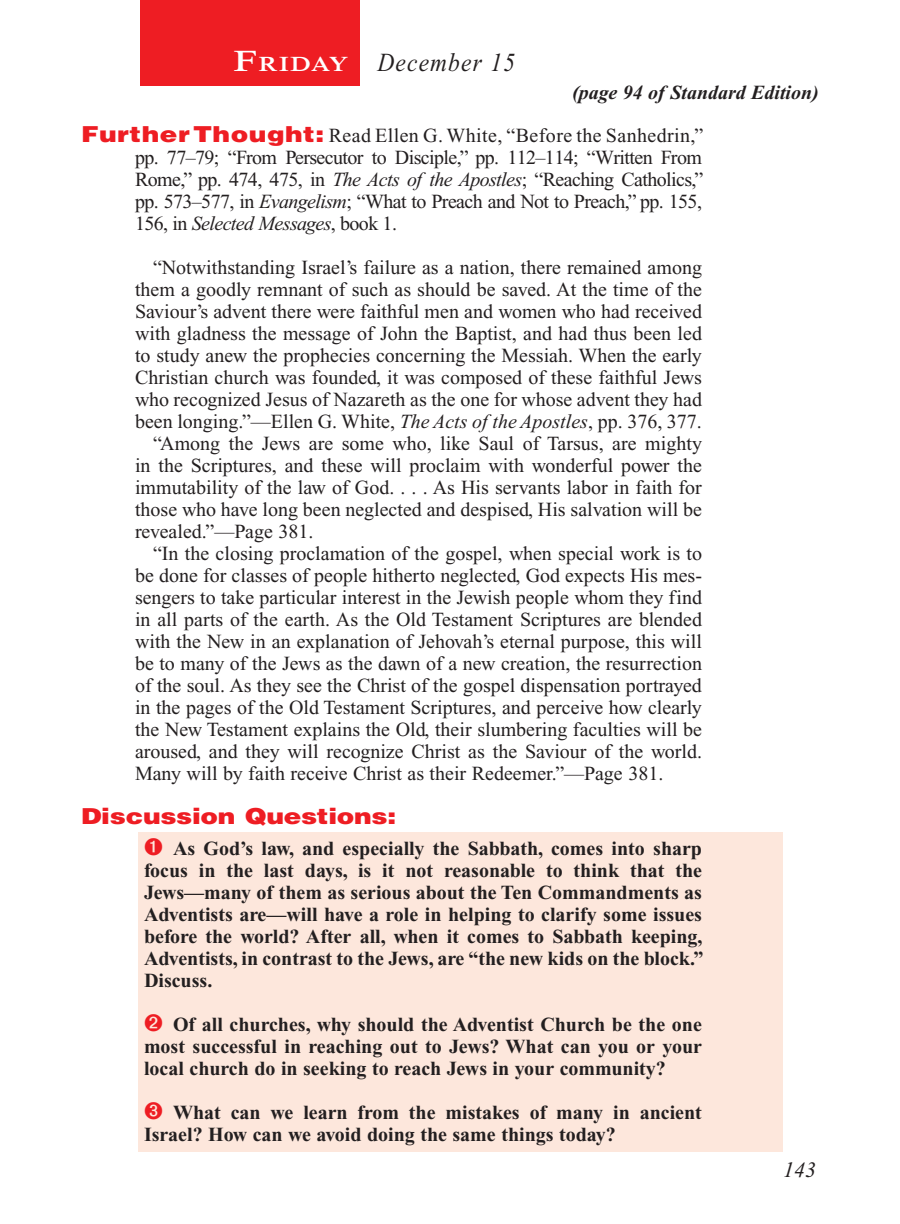
<style>
.page{position:relative;width:900px;height:1224px;background:#fff}
.page>*{position:absolute;margin:0;border:0;box-sizing:border-box;transform-origin:0 0}
.Lesson_Dates{font:italic 26px "Times New Roman PS Std";letter-spacing:.05em;color:#231f20;scale:.9 1}
.Question{font:900 22px "Helvetica LT Std";letter-spacing:-.01em;color:#ee1d23;scale:1.2 1}
.PageNumbers{font:italic 22px "Times New Roman PS Std";color:#231f20}
.Daily_Header{font:600 21px "Times NRMT Std";letter-spacing:.035em;color:#fff;scale:1.1 1}
.Body_SA{font:20px/22px "Times New Roman PS Std";color:#231f20;text-align:justify}
.Numbered_Bullet_List{font:700 20px/22px "Times New Roman PS Std";color:#231f20;text-align:justify}
.Body_SB{font:20px/22px "Times New Roman PS Std";color:#231f20;text-align:justify}
.Question_NO_SB{font:20px/22px "Times New Roman PS Std";letter-spacing:-.03em;color:#231f20}
.Page_from_SE{font:italic 700 20px "Times New Roman PS Std";color:#231f20}
.s1{font-size:30px}
.s2{font-family:"Helvetica LT Std";font-weight:900;font-size:22px;color:#ee1d23}
.s3{font-style:italic}
</style>
<div class="page">
<div style="left:140px;top:0;width:220px;height:85px;background:#ee1d23"></div>
<div style="left:139px;top:832px;width:644px;height:320px;background:#fde7dc"></div>
<p class="Daily_Header" style="left:234px;top:52px;width:106px"><span class="s1">F</span>riday</p>
<p class="Lesson_Dates" style="left:378px;top:48px;width:154px">December 15</p>
<p class="Page_from_SE" style="left:572px;top:82px;width:248px">(page 94 of Standard Edition)</p>
<p class="Question_NO_SB" style="left:135px;top:124px;width:570px;text-indent:-54px"><span class="s2">FurtherThought:</span> Read Ellen G. White, “Before the Sanhedrin,” pp. 77–79; “From Persecutor to Disciple,” pp. 112–114; “Written From Rome,” pp. 474, 475, in <span class="s3">The Acts of the Apostles</span>; “Reaching Catholics,” pp. 573–577, in <span class="s3">Evangelism</span>; “What to Preach and Not to Preach,” pp. 155, 156, in <span class="s3">Selected Messages</span>, book 1.</p>
<p class="Body_SB" style="left:135px;top:256px;width:569px;text-indent:18px">“Notwithstanding Israel’s failure as a nation, there remained among them a goodly remnant of such as should be saved. At the time of the Saviour’s advent there were faithful men and women who had received with gladness the message of John the Baptist, and had thus been led to study anew the prophecies concerning the Messiah. When the early Christian church was founded, it was composed of these faithful Jews who recognized Jesus of Nazareth as the one for whose advent they had been longing.”—Ellen G. White, <span class="s3">The Acts of the Apostles</span>, pp. 376, 377.</p>
<p class="Body_SA" style="left:135px;top:432px;width:569px;text-indent:18px">“Among the Jews are some who, like Saul of Tarsus, are mighty in the Scriptures, and these will proclaim with wonderful power the immutability of the law of God. . . . As His servants labor in faith for those who have long been neglected and despised, His salvation will be revealed.”—Page 381.</p>
<p class="Body_SA" style="left:135px;top:542px;width:569px;text-indent:18px">“In the closing proclamation of the gospel, when special work is to be done for classes of people hitherto neglected, God expects His mes&shy;sengers to take particular interest in the Jewish people whom they find in all parts of the earth. As the Old Testament Scriptures are blended with the New in an explanation of Jehovah’s eternal purpose, this will be to many of the Jews as the dawn of a new creation, the resurrection of the soul. As they see the Christ of the gospel dispensation portrayed in the pages of the Old Testament Scriptures, and perceive how clearly the New Testament explains the Old, their slumbering faculties will be aroused, and they will recognize Christ as the Saviour of the world.<br>Many will by faith receive Christ as their Redeemer.”—Page 381.</p>
<p class="Question" style="left:81px;top:802px;width:264px">Discussion Questions:</p>
<p class="Numbered_Bullet_List" style="left:144px;top:837px;width:561px;text-indent:29px">As God’s law, and especially the Sabbath, comes into sharp focus in the last days, is it not reasonable to think that the Jews—many of them as serious about the Ten Commandments as Adventists are—will have a role in helping to clarify some issues before the world? After all, when it comes to Sabbath keeping, Adventists, in contrast to the Jews, are “the new kids on the block.” Discuss.</p>
<p class="Numbered_Bullet_List" style="left:144px;top:1013px;width:560px;text-indent:29px">Of all churches, why should the Adventist Church be the one most successful in reaching out to Jews? What can you or your local church do in seeking to reach Jews in your community?</p>
<p class="Numbered_Bullet_List" style="left:144px;top:1101px;width:559px;text-indent:29px">What can we learn from the mistakes of many in ancient<br>Israel? How can we avoid doing the same things today?</p>
<p class="PageNumbers" style="left:783px;top:1158px;width:34px">143</p>
</div>
